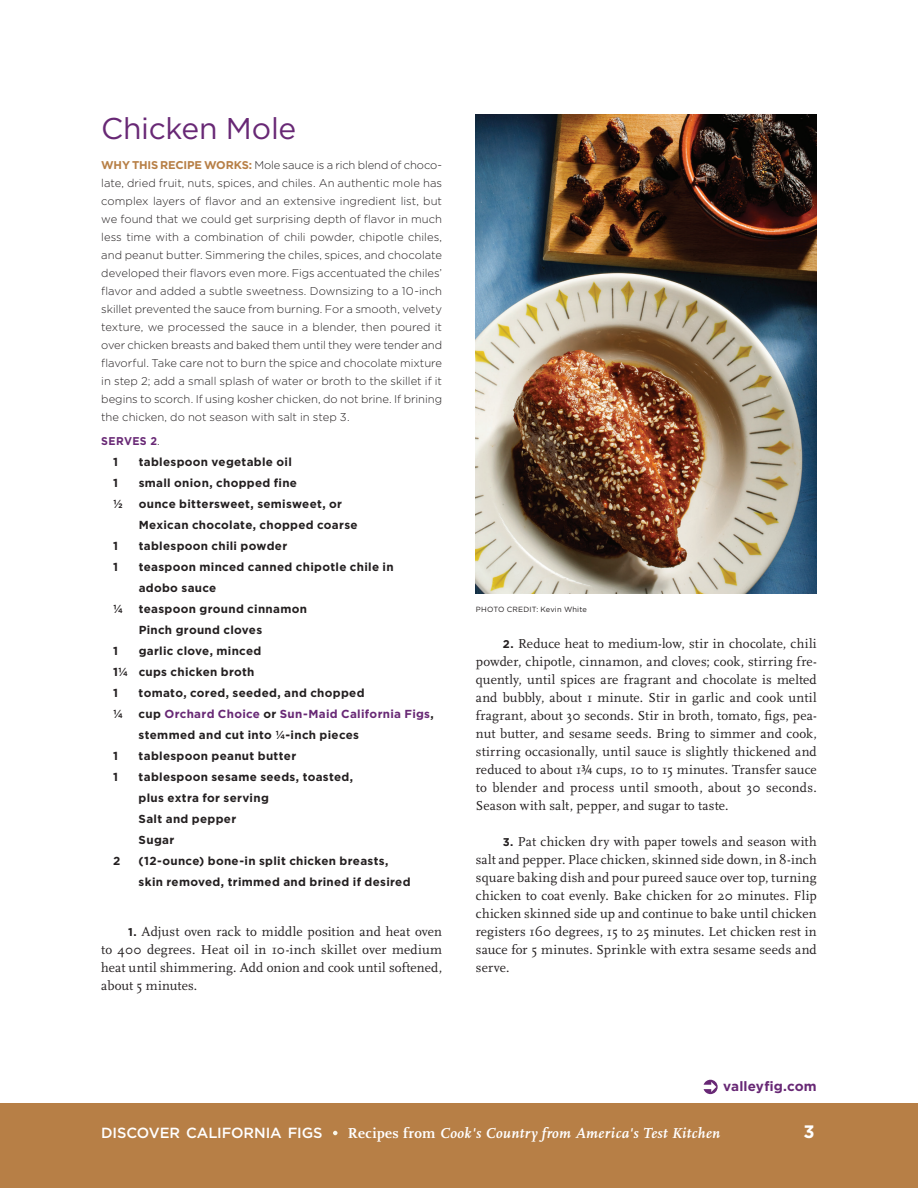
<style>
.page{position:relative;width:918px;height:1188px;background:#fff}
.page>*{position:absolute;margin:0;border:0;box-sizing:border-box;transform-origin:0 0}
.t1{font:30px "Gotham";letter-spacing:-.01em;color:#682875}
.t2{font:700 18px "Gotham";color:#fff}
.t3{font:italic 700 15px "Scala OT";letter-spacing:.035em;color:#fff}
.t4{font:500 14.7px "Gotham";letter-spacing:-.005em;color:#fff}
.t5{font:13.5px/18px "Scala OT";letter-spacing:.01em;color:#231f20;text-align:justify}
.t6{font:700 13.5px "Gotham";letter-spacing:.01em;color:#682875}
.t7{font:700 11.7px/21px "Gotham";letter-spacing:.025em;color:#231f20}
.t8{font:300 11.25px/18px "Gotham";color:#231f20;text-align:justify}
.t9{font:700 11.25px "Gotham";letter-spacing:.04em;color:#682875;scale:.95 1}
.t10{font:7.5px "Gotham";letter-spacing:.025em;color:#231f20}
.s1{font-weight:700;color:#b77f46}
.s2{font-weight:300;font-style:italic;font-size:11.7px;color:#231f20}
.s3{color:#682875}
.s4{font-family:"Gotham";font-weight:700;font-size:11.25px}
.s5{font-style:normal}
</style>
<div class="page">
<div style="left:0;top:1103px;width:918px;height:85px;background:#b77f46"></div>
<svg style="left:333px;top:1131px;width:5px;height:4px"></svg>
<svg style="left:704px;top:1080px;width:14px;height:14px"></svg>
<img style="left:476px;top:115px;width:341px;height:479px">
<h1 class="t1" style="left:101px;top:109px;width:197px">Chicken Mole</h1>
<p class="t8" style="left:101px;top:156px;width:342px"><span class="s1">WHY THIS RECIPE WORKS:</span> Mole sauce is a rich blend of choco&shy;late, dried fruit, nuts, spices, and chiles. An authentic mole has complex layers of flavor and an extensive ingredient list, but we found that we could get surprising depth of flavor in much less time with a combination of chili powder, chipotle chiles, and peanut butter. Simmering the chiles, spices, and chocolate developed their flavors even more. Figs accentuated the chiles’ flavor and added a subtle sweetness. Downsizing to a 10-inch skillet prevented the sauce from burning. For a smooth, velvety texture, we processed the sauce in a blender, then poured it over chicken breasts and baked them until they were tender and flavorful. Take care not to burn the spice and chocolate mixture in step 2; add a small splash of water or broth to the skillet if it begins to scorch. If using kosher chicken, do not brine. If brining the chicken, do not season with salt in step 3.</p>
<p class="t9" style="left:101px;top:434px;width:64px">SERVES 2<span class="s2">.</span></p>
<p class="t7" style="left:113px;top:452px;width:6px">1</p>
<p class="t7" style="left:139px;top:452px;width:155px">tablespoon vegetable oil</p>
<p class="t7" style="left:113px;top:473px;width:6px">1</p>
<p class="t7" style="left:139px;top:473px;width:160px">small onion, chopped fine</p>
<p class="t7" style="left:113px;top:494px;width:11px">½</p>
<p class="t7" style="left:139px;top:494px;width:220px">ounce bittersweet, semisweet, or<br>Mexican chocolate, chopped coarse</p>
<p class="t7" style="left:113px;top:536px;width:6px">1</p>
<p class="t7" style="left:139px;top:536px;width:150px">tablespoon chili powder</p>
<p class="t7" style="left:113px;top:557px;width:6px">1</p>
<p class="t7" style="left:139px;top:557px;width:256px">teaspoon minced canned chipotle chile in adobo sauce</p>
<p class="t7" style="left:113px;top:599px;width:11px">¼</p>
<p class="t7" style="left:139px;top:599px;width:170px">teaspoon ground cinnamon<br>Pinch ground cloves</p>
<p class="t7" style="left:113px;top:641px;width:6px">1</p>
<p class="t7" style="left:113px;top:641px;width:150px;text-indent:26px">garlic clove, minced<br>1¼ cups chicken broth<br>1</p>
<p class="t7" style="left:139px;top:683px;width:227px">tomato, cored, seeded, and chopped</p>
<p class="t7" style="left:113px;top:704px;width:11px">¼</p>
<p class="t7" style="left:139px;top:704px;width:297px">cup <span class="s3">Orchard Choice</span> or <span class="s3">Sun-Maid California Figs</span>, stemmed and cut into ¼-inch pieces</p>
<p class="t7" style="left:113px;top:746px;width:6px">1</p>
<p class="t7" style="left:139px;top:746px;width:159px">tablespoon peanut butter</p>
<p class="t7" style="left:113px;top:767px;width:6px">1</p>
<p class="t7" style="left:139px;top:767px;width:216px">tablespoon sesame seeds, toasted, plus extra for serving<br>Salt and pepper<br>Sugar</p>
<p class="t7" style="left:113px;top:851px;width:9px">2</p>
<p class="t7" style="left:139px;top:851px;width:273px">(12-ounce) bone-in split chicken breasts, skin removed, trimmed and brined if desired</p>
<p class="t5" style="left:101px;top:923px;width:342px;text-indent:27px"><span class="s4">1.</span> Adjust oven rack to middle position and heat oven to 400 degrees. Heat oil in 10-inch skillet over medium heat until shimmering. Add onion and cook until softened, about 5 minutes.</p>
<p class="t10" style="left:476px;top:605px;width:113px">PHOTO CREDIT: Kevin White</p>
<p class="t5" style="left:476px;top:635px;width:342px;text-indent:27px"><span class="s4">2.</span> Reduce heat to medium-low, stir in chocolate, chili powder, chipotle, cinnamon, and cloves; cook, stirring fre&shy;quently, until spices are fragrant and chocolate is melted and bubbly, about 1 minute. Stir in garlic and cook until fragrant, about 30 seconds. Stir in broth, tomato, figs, pea&shy;nut butter, and sesame seeds. Bring to simmer and cook, stirring occasionally, until sauce is slightly thickened and reduced to about 1¾ cups, 10 to 15 minutes. Transfer sauce to blender and process until smooth, about 30 seconds.<br>Season with salt, pepper, and sugar to taste.</p>
<p class="t5" style="left:476px;top:833px;width:342px;text-indent:27px"><span class="s4">3.</span> Pat chicken dry with paper towels and season with salt and pepper. Place chicken, skinned side down, in 8-inch square baking dish and pour pureed sauce over top, turning chicken to coat evenly. Bake chicken for 20 minutes. Flip chicken skinned side up and continue to bake until chicken registers 160 degrees, 15 to 25 minutes. Let chicken rest in sauce for 5 minutes. Sprinkle with extra sesame seeds and serve.</p>
<p class="t6" style="left:723px;top:1077px;width:95px">valleyfig.com</p>
<p class="t4" style="left:101px;top:1123px;width:223px">DISCOVER CALIFORNIA FIGS</p>
<p class="t3" style="left:348px;top:1125px;width:374px"><span class="s5">Recipes from</span> Cook's Country from America's Test Kitchen</p>
<h2 class="t2" style="left:804px;top:1119px;width:13px">3</h2>
</div>
